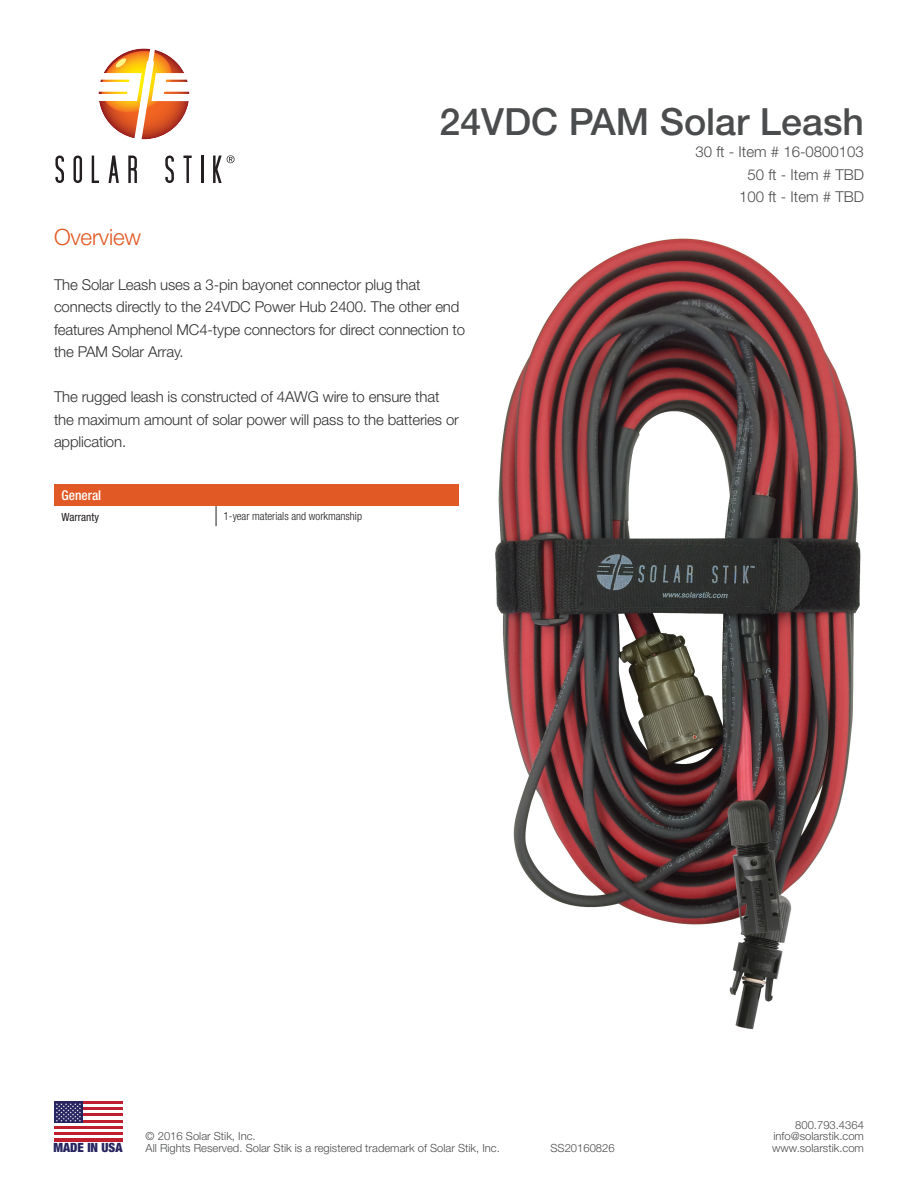
<style>
.page{position:relative;width:918px;height:1188px;background:#fff}
.page>*{position:absolute;margin:0;border:0;box-sizing:border-box;transform-origin:0 0}
.t1{font:500 37.5px "Helvetica Neue LT Std";color:#4b4c4d}
.Header_Light_Orange{font:300 22.5px "Helvetica Neue LT Std";letter-spacing:-.01em;color:#e15925}
.Body_Text{font:300 15px/22.5px "Helvetica Neue LT Std";letter-spacing:-.01em;color:#312f30}
.t2{font:300 15px/22.5px "Helvetica Neue LT Std";color:#4b4c4d;text-align:right}
.Table_Header_Style{font:500 condensed 13.5px "Helvetica Neue LT Std";color:#fff}
.t3{font:900 condensed 12.75px "Helvetica Neue LT Std";color:#272460}
.Copyright{font:300 11.25px/11.2px "Helvetica Neue LT Std";color:#4b4c4d;text-align:right}
.Table_Right_Column{font:300 condensed 11.25px "Helvetica Neue LT Std";color:#231f20}
.Table_Left_Column{font:condensed 11.25px "Helvetica Neue LT Std";color:#231f20}
</style>
<div class="page">
<svg style="left:55px;top:156px;width:9px;height:27px"></svg>
<svg style="left:73px;top:156px;width:9px;height:27px"></svg>
<svg style="left:92px;top:156px;width:7px;height:27px"></svg>
<svg style="left:109px;top:156px;width:10px;height:27px"></svg>
<svg style="left:128px;top:156px;width:9px;height:27px"></svg>
<svg style="left:165px;top:156px;width:9px;height:27px"></svg>
<svg style="left:183px;top:156px;width:9px;height:27px"></svg>
<hr style="left:201px;top:156px;width:3px;height:27px;background:#231f20">
<svg style="left:98px;top:48px;width:92px;height:92px"></svg>
<svg style="left:213px;top:155px;width:22px;height:28px"></svg>
<hr style="left:54px;top:1102px;width:68px;height:3px;background:#bf1f2e">
<hr style="left:54px;top:1108px;width:68px;height:3px;background:#bf1f2e">
<hr style="left:54px;top:1114px;width:68px;height:3px;background:#bf1f2e">
<hr style="left:54px;top:1120px;width:68px;height:3px;background:#bf1f2e">
<hr style="left:54px;top:1126px;width:68px;height:3px;background:#bf1f2e">
<hr style="left:54px;top:1132px;width:68px;height:3px;background:#bf1f2e">
<hr style="left:54px;top:1138px;width:68px;height:3px;background:#bf1f2e">
<div style="left:54px;top:1102px;width:29px;height:21px;background:#272460"></div>
<svg style="left:56px;top:1103px;width:25px;height:19px"></svg>
<div style="left:54px;top:484px;width:405px;height:22px;background:#e15925"></div>
<svg style="left:216px;top:506px;width:1px;height:20px"></svg>
<img style="left:495px;top:238px;width:366px;height:792px">
<h1 class="t1" style="left:440px;top:99px;width:426px">24VDC PAM Solar Leash</h1>
<p class="t2" style="left:696px;top:140px;width:170px">30 ft - Item # 16-0800103<br>50 ft - Item # TBD<br>100 ft - Item # TBD</p>
<p class="Header_Light_Orange" style="left:54px;top:223px;width:89px">Overview</p>
<p class="Body_Text" style="left:54px;top:273px;width:413px">The Solar Leash uses a 3-pin bayonet connector plug that connects directly to the 24VDC Power Hub 2400. The other end features Amphenol MC4-type connectors for direct connection to the PAM Solar Array.</p>
<p class="Body_Text" style="left:54px;top:385px;width:406px">The rugged leash is constructed of 4AWG wire to ensure that the maximum amount of solar power will pass to the batteries or application.</p>
<p class="Table_Header_Style" style="left:62px;top:487px;width:41px">General</p>
<p class="Table_Left_Column" style="left:62px;top:510px;width:39px">Warranty</p>
<p class="Table_Right_Column" style="left:224px;top:510px;width:140px">1-year materials and workmanship</p>
<p class="Copyright" style="left:774px;top:1119px;width:92px">800.793.4364 info@solarstik.com</p>
<p class="Copyright" style="left:146px;top:1131px;width:112px">© 2016 Solar Stik, Inc.</p>
<p class="Copyright" style="left:146px;top:1142px;width:356px">All Rights Reserved. Solar Stik is a registered trademark of Solar Stik, Inc.</p>
<p class="Copyright" style="left:550px;top:1142px;width:66px">SS20160826</p>
<p class="t3" style="left:54px;top:1139px;width:70px">MADE IN USA</p>
<p class="Copyright" style="left:772px;top:1142px;width:93px">www.solarstik.com</p>
</div>
